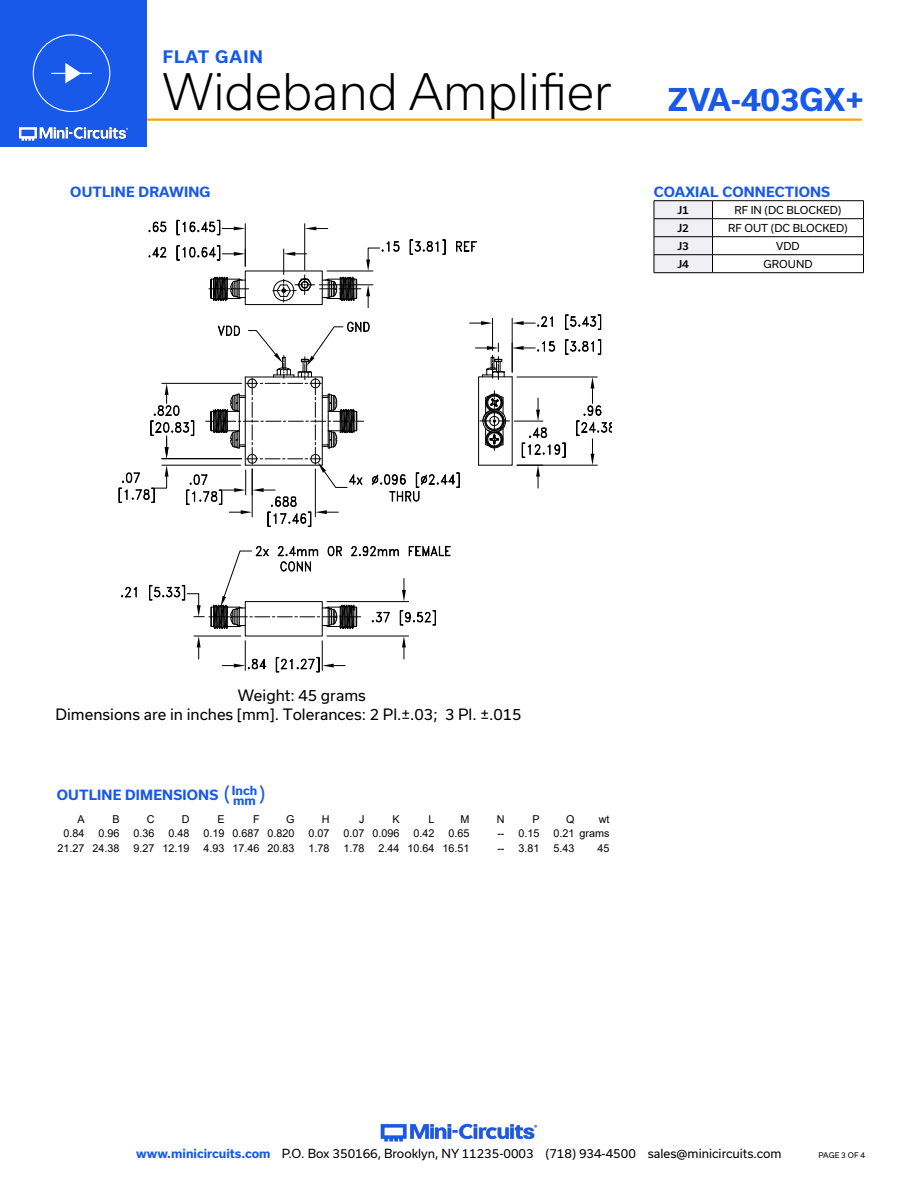
<style>
.page{position:relative;width:918px;height:1188px;background:#fff}
.page>*{position:absolute;margin:0;border:0;box-sizing:border-box;transform-origin:0 0}
.t1{font:300 48px "Usual";color:#000}
.t2{font:700 30px "Usual";color:#1859ea}
.Blue_Headers{font:19.5px "Usual";color:#1859ea}
.t3{font:700 16.5px "Usual";letter-spacing:.065em;color:#1859ea}
.t4{font:15px "Usual";color:#000}
.Blue_Headers-2{font:700 13.5px "Usual";letter-spacing:.015em;color:#1859ea}
.t5{font:12px "Usual";color:#000}
.Blue_Headers-3{font:700 12px "Usual";color:#1859ea}
.t6{font:10.8px "Arial";letter-spacing:.005em;color:#000}
.Table_Body_Center{font:10.5px "Usual";color:#000}
.Table_Header_Center{font:500 10.5px "Usual";color:#000}
.t7{font:7.5px "Usual";color:#000}
.s1{font-weight:700;color:#1859ea}
</style>
<div class="page">
<img style="left:380px;top:1123px;width:158px;height:19px">
<hr style="left:129px;top:118px;width:733px;height:3px;background:#ffa300">
<div style="left:0;top:0;width:147px;height:147px;background:#1859ea"></div>
<img style="left:18px;top:126px;width:111px;height:15px">
<div style="left:33px;top:34px;width:77px;height:78px;border:1px solid #fff;border-radius:50%"></div>
<hr style="left:51px;top:73px;width:41px;height:1px;background:#fff">
<svg style="left:65px;top:63px;width:16px;height:20px"></svg>
<svg style="left:148px;top:247px;width:18px;height:11px"></svg>
<svg style="left:148px;top:221px;width:19px;height:11px"></svg>
<svg style="left:176px;top:220px;width:224px;height:88px"></svg>
<svg style="left:409px;top:239px;width:37px;height:16px"></svg>
<svg style="left:456px;top:241px;width:21px;height:11px"></svg>
<hr style="left:327px;top:636px;width:82px;height:1px;background:#000">
<svg style="left:402px;top:636px;width:4px;height:23px"></svg>
<svg style="left:222px;top:641px;width:44px;height:29px"></svg>
<svg style="left:276px;top:641px;width:69px;height:32px"></svg>
<hr style="left:194px;top:636px;width:47px;height:1px;background:#000">
<svg style="left:121px;top:586px;width:16px;height:12px"></svg>
<svg style="left:149px;top:545px;width:302px;height:84px"></svg>
<svg style="left:197px;top:636px;width:4px;height:23px"></svg>
<svg style="left:475px;top:339px;width:136px;height:149px"></svg>
<svg style="left:118px;top:321px;width:342px;height:206px"></svg>
<hr style="left:512px;top:318px;width:1px;height:54px;background:#000">
<hr style="left:492px;top:318px;width:1px;height:33px;background:#000">
<svg style="left:470px;top:321px;width:23px;height:4px"></svg>
<svg style="left:512px;top:316px;width:41px;height:11px"></svg>
<svg style="left:565px;top:314px;width:36px;height:16px"></svg>
<hr style="left:654px;top:200px;width:59px;height:1px;background:#000">
<hr style="left:712px;top:200px;width:152px;height:1px;background:#000">
<hr style="left:712px;top:218px;width:152px;height:1px;background:#000">
<hr style="left:712px;top:236px;width:152px;height:1px;background:#000">
<hr style="left:712px;top:254px;width:152px;height:1px;background:#000">
<svg style="left:654px;top:201px;width:59px;height:71px"></svg>
<svg style="left:863px;top:201px;width:1px;height:71px"></svg>
<hr style="left:654px;top:272px;width:59px;height:1px;background:#000">
<hr style="left:712px;top:272px;width:152px;height:1px;background:#000">
<h3 class="t3" style="left:163px;top:48px;width:101px">FLAT GAIN</h3>
<h1 class="t1" style="left:163px;top:64px;width:451px">Wideband Amplifier</h1>
<p class="Blue_Headers-2" style="left:70px;top:184px;width:142px">OUTLINE DRAWING</p>
<h2 class="t2" style="left:668px;top:82px;width:198px">ZVA-403GX+</h2>
<p class="Blue_Headers-2" style="left:654px;top:184px;width:178px">COAXIAL CONNECTIONS</p>
<p class="Table_Header_Center" style="left:677px;top:204px;width:13px">J1</p>
<p class="Table_Body_Center" style="left:734px;top:204px;width:109px">RF IN (DC BLOCKED)</p>
<p class="Table_Header_Center" style="left:677px;top:222px;width:13px">J2</p>
<p class="Table_Body_Center" style="left:728px;top:222px;width:121px">RF OUT (DC BLOCKED)</p>
<p class="Table_Header_Center" style="left:677px;top:240px;width:13px">J3</p>
<p class="Table_Body_Center" style="left:776px;top:240px;width:25px">VDD</p>
<p class="Table_Header_Center" style="left:677px;top:258px;width:13px">J4</p>
<p class="Table_Body_Center" style="left:763px;top:258px;width:51px">GROUND</p>
<p class="t4" style="left:238px;top:686px;width:130px">Weight: 45 grams</p>
<p class="t4" style="left:56px;top:706px;width:468px">Dimensions are in inches [mm]. Tolerances: 2 Pl.±.03; 3 Pl. ±.015</p>
<p class="Blue_Headers-2" style="left:57px;top:787px;width:163px">OUTLINE DIMENSIONS</p>
<p class="Blue_Headers" style="left:224px;top:783px;width:8px">(</p>
<p class="Blue_Headers-3" style="left:232px;top:783px;width:27px">Inch</p>
<p class="Blue_Headers" style="left:259px;top:783px;width:8px">)</p>
<p class="Blue_Headers-3" style="left:233px;top:794px;width:24px">mm</p>
<p class="t6" style="left:77px;top:811px;width:9px">A</p>
<p class="t6" style="left:112px;top:811px;width:9px">B</p>
<p class="t6" style="left:147px;top:811px;width:9px">C</p>
<p class="t6" style="left:182px;top:811px;width:9px">D</p>
<p class="t6" style="left:217px;top:811px;width:9px">E</p>
<p class="t6" style="left:253px;top:811px;width:8px">F</p>
<p class="t6" style="left:286px;top:811px;width:10px">G</p>
<p class="t6" style="left:322px;top:811px;width:9px">H</p>
<p class="t6" style="left:359px;top:811px;width:7px">J</p>
<p class="t6" style="left:392px;top:811px;width:9px">K</p>
<p class="t6" style="left:429px;top:811px;width:8px">L</p>
<p class="t6" style="left:461px;top:811px;width:10px">M</p>
<p class="t6" style="left:497px;top:811px;width:9px">N</p>
<p class="t6" style="left:532px;top:811px;width:9px">P</p>
<p class="t6" style="left:566px;top:812px;width:10px">Q</p>
<p class="t6" style="left:599px;top:811px;width:12px">wt</p>
<p class="t6" style="left:64px;top:826px;width:23px">0.84</p>
<p class="t6" style="left:99px;top:826px;width:23px">0.96</p>
<p class="t6" style="left:133px;top:826px;width:23px">0.36</p>
<p class="t6" style="left:168px;top:826px;width:23px">0.48</p>
<p class="t6" style="left:203px;top:826px;width:93px">0.19 0.687 0.820</p>
<p class="t6" style="left:308px;top:826px;width:23px">0.07</p>
<p class="t6" style="left:343px;top:826px;width:58px">0.07 0.096</p>
<p class="t6" style="left:413px;top:826px;width:23px">0.42</p>
<p class="t6" style="left:448px;top:826px;width:23px">0.65</p>
<p class="t6" style="left:497px;top:826px;width:9px">--</p>
<p class="t6" style="left:518px;top:826px;width:23px">0.15</p>
<p class="t6" style="left:553px;top:826px;width:58px">0.21 grams</p>
<p class="t6" style="left:57px;top:841px;width:64px">21.27 24.38</p>
<p class="t6" style="left:133px;top:841px;width:58px">9.27 12.19</p>
<p class="t6" style="left:203px;top:841px;width:93px">4.93 17.46 20.83</p>
<p class="t6" style="left:308px;top:841px;width:23px">1.78</p>
<p class="t6" style="left:343px;top:841px;width:23px">1.78</p>
<p class="t6" style="left:378px;top:841px;width:93px">2.44 10.64 16.51</p>
<p class="t6" style="left:497px;top:841px;width:9px">--</p>
<p class="t6" style="left:518px;top:841px;width:23px">3.81</p>
<p class="t6" style="left:553px;top:841px;width:23px">5.43</p>
<p class="t6" style="left:597px;top:841px;width:14px">45</p>
<p class="t5" style="left:136px;top:1146px;width:647px"><span class="s1">www.minicircuits.com</span> P.O. Box 350166, Brooklyn, NY 11235-0003 (718) 934-4500 sales@minicircuits.com</p>
<p class="t7" style="left:819px;top:1151px;width:48px">PAGE 3 OF 4</p>
</div>
